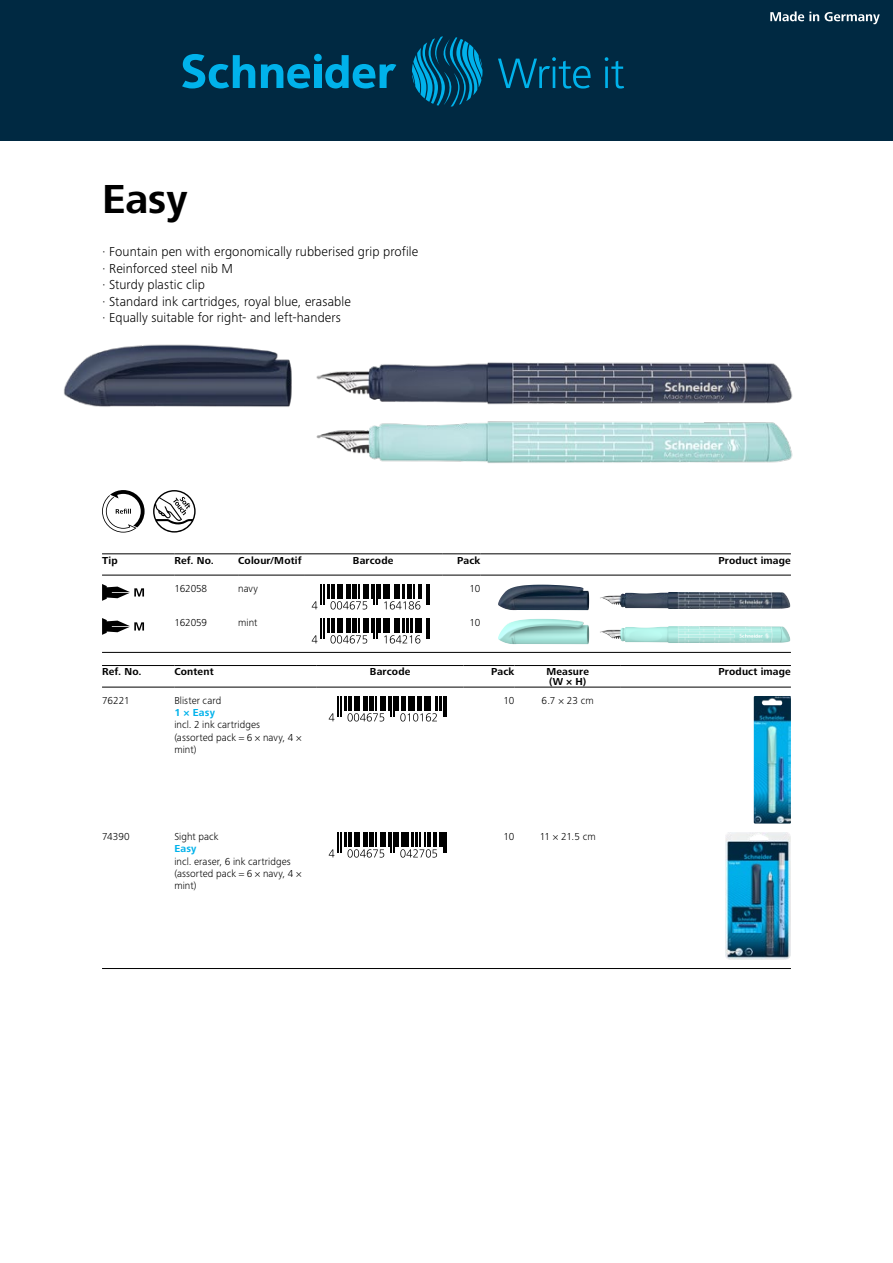
<style>
.page{position:relative;width:893px;height:1263px;background:#fff}
.page>*{position:absolute;margin:0;border:0;box-sizing:border-box;transform-origin:0 0}
.t1{font:700 42px "Frutiger Next LTW1 G";color:#000}
.t2{font:300 13.5px/16.5px "Frutiger Next LTW1 G";letter-spacing:.01em;color:#000}
.t3{font:300 10.5px/12.5px "Frutiger Next LTW1 G";letter-spacing:.005em;color:#000}
.t4{font:700 10.5px/9.8px "Frutiger Next LTW1 G";letter-spacing:.015em;color:#000}
.t5{font:700 10.5px "Frutiger Next LTW1 G";letter-spacing:.02em;color:#00b2eb}
</style>
<div class="page">
<div style="left:0;top:0;width:893px;height:140px;background:#002942"></div>
<svg style="left:770px;top:11px;width:49px;height:10px"></svg>
<svg style="left:825px;top:12px;width:55px;height:12px"></svg>
<svg style="left:182px;top:54px;width:73px;height:34px"></svg>
<div style="left:314px;top:54px;width:8px;height:7px;background:#00b2eb;border-radius:50%"></div>
<div style="left:314px;top:65px;width:7px;height:23px;background:#00b2eb"></div>
<svg style="left:261px;top:64px;width:49px;height:24px"></svg>
<svg style="left:325px;top:55px;width:71px;height:33px"></svg>
<svg style="left:412px;top:36px;width:70px;height:71px"></svg>
<svg style="left:498px;top:57px;width:93px;height:32px"></svg>
<svg style="left:605px;top:57px;width:19px;height:32px"></svg>
<img style="left:64px;top:344px;width:729px;height:119px">
<svg style="left:102px;top:490px;width:43px;height:42px"></svg>
<svg style="left:153px;top:490px;width:43px;height:42px"></svg>
<hr style="left:102px;top:553px;width:72px;height:1px;background:#000">
<hr style="left:102px;top:575px;width:72px;height:1px;background:#000">
<hr style="left:174px;top:553px;width:64px;height:1px;background:#000">
<hr style="left:174px;top:575px;width:64px;height:1px;background:#000">
<hr style="left:238px;top:553px;width:66px;height:1px;background:#000">
<hr style="left:238px;top:575px;width:66px;height:1px;background:#000">
<hr style="left:304px;top:553px;width:138px;height:1px;background:#000">
<hr style="left:304px;top:575px;width:138px;height:1px;background:#000">
<hr style="left:442px;top:553px;width:38px;height:1px;background:#000">
<hr style="left:442px;top:575px;width:38px;height:1px;background:#000">
<hr style="left:480px;top:553px;width:311px;height:1px;background:#000">
<hr style="left:480px;top:575px;width:311px;height:1px;background:#000">
<svg style="left:102px;top:584px;width:42px;height:17px"></svg>
<hr style="left:378px;top:584px;width:3px;height:14px;background:#000">
<hr style="left:426px;top:584px;width:2px;height:21px;background:#000">
<svg style="left:429px;top:584px;width:1px;height:21px"></svg>
<svg style="left:312px;top:584px;width:65px;height:25px"></svg>
<svg style="left:383px;top:584px;width:39px;height:25px"></svg>
<img style="left:498px;top:585px;width:170px;height:25px">
<svg style="left:102px;top:618px;width:42px;height:17px"></svg>
<hr style="left:378px;top:618px;width:3px;height:14px;background:#000">
<hr style="left:426px;top:618px;width:2px;height:21px;background:#000">
<svg style="left:429px;top:618px;width:1px;height:21px"></svg>
<svg style="left:312px;top:618px;width:65px;height:25px"></svg>
<svg style="left:383px;top:618px;width:39px;height:25px"></svg>
<img style="left:498px;top:619px;width:170px;height:25px">
<hr style="left:102px;top:652px;width:689px;height:1px;background:#000">
<hr style="left:102px;top:665px;width:72px;height:1px;background:#000">
<hr style="left:102px;top:687px;width:72px;height:1px;background:#000">
<hr style="left:174px;top:665px;width:143px;height:1px;background:#000">
<hr style="left:174px;top:687px;width:143px;height:1px;background:#000">
<hr style="left:317px;top:665px;width:146px;height:1px;background:#000">
<hr style="left:317px;top:687px;width:146px;height:1px;background:#000">
<hr style="left:463px;top:665px;width:51px;height:1px;background:#000">
<hr style="left:463px;top:687px;width:51px;height:1px;background:#000">
<hr style="left:514px;top:665px;width:107px;height:1px;background:#000">
<hr style="left:514px;top:687px;width:107px;height:1px;background:#000">
<hr style="left:621px;top:665px;width:170px;height:1px;background:#000">
<hr style="left:621px;top:687px;width:170px;height:1px;background:#000">
<hr style="left:395px;top:696px;width:4px;height:14px;background:#000">
<svg style="left:329px;top:696px;width:65px;height:25px"></svg>
<svg style="left:400px;top:696px;width:47px;height:25px"></svg>
<img style="left:754px;top:696px;width:37px;height:127px">
<hr style="left:395px;top:832px;width:4px;height:15px;background:#000">
<hr style="left:439px;top:832px;width:3px;height:15px;background:#000">
<svg style="left:444px;top:832px;width:3px;height:21px"></svg>
<svg style="left:329px;top:832px;width:65px;height:25px"></svg>
<svg style="left:400px;top:832px;width:37px;height:25px"></svg>
<img style="left:725px;top:832px;width:66px;height:127px">
<hr style="left:102px;top:968px;width:689px;height:1px;background:#000">
<h1 class="t1" style="left:102px;top:175px;width:87px">Easy</h1>
<p class="t2" style="left:102px;top:244px;width:318px">· Fountain pen with ergonomically rubberised grip profile · Reinforced steel nib M<br>· Sturdy plastic clip<br>· Standard ink cartridges, royal blue, erasable<br>· Equally suitable for right- and left-handers</p>
<p class="t4" style="left:102px;top:555px;width:17px">Tip</p>
<p class="t4" style="left:174px;top:555px;width:41px">Ref. No.</p>
<p class="t4" style="left:238px;top:555px;width:65px">Colour/Motif</p>
<p class="t4" style="left:353px;top:555px;width:42px">Barcode</p>
<p class="t4" style="left:457px;top:555px;width:25px">Pack</p>
<p class="t4" style="left:718px;top:555px;width:74px">Product image</p>
<p class="t3" style="left:174px;top:582px;width:34px">162058</p>
<p class="t3" style="left:238px;top:582px;width:21px">navy</p>
<p class="t3" style="left:469px;top:582px;width:13px">10</p>
<p class="t3" style="left:174px;top:616px;width:34px">162059</p>
<p class="t3" style="left:238px;top:616px;width:21px">mint</p>
<p class="t3" style="left:469px;top:616px;width:13px">10</p>
<p class="t4" style="left:102px;top:667px;width:41px">Ref. No.</p>
<p class="t4" style="left:174px;top:667px;width:41px">Content</p>
<p class="t4" style="left:370px;top:667px;width:42px">Barcode</p>
<p class="t4" style="left:491px;top:667px;width:25px">Pack</p>
<p class="t4" style="left:546px;top:667px;width:44px">Measure (W × H)</p>
<p class="t4" style="left:718px;top:667px;width:74px">Product image</p>
<p class="t3" style="left:102px;top:694px;width:29px">76221</p>
<p class="t3" style="left:174px;top:694px;width:48px">Blister card</p>
<p class="t5" style="left:174px;top:706px;width:42px">1 × Easy</p>
<p class="t3" style="left:174px;top:719px;width:129px">incl. 2 ink cartridges (assorted pack = 6 × navy, 4 × mint)</p>
<p class="t3" style="left:503px;top:694px;width:13px">10</p>
<p class="t3" style="left:542px;top:694px;width:54px">6.7 × 23 cm</p>
<p class="t3" style="left:102px;top:830px;width:29px">74390</p>
<p class="t3" style="left:174px;top:830px;width:46px">Sight pack</p>
<p class="t5" style="left:174px;top:842px;width:24px">Easy</p>
<p class="t3" style="left:174px;top:855px;width:129px">incl. eraser, 6 ink cartridges (assorted pack = 6 × navy, 4 × mint)</p>
<p class="t3" style="left:503px;top:830px;width:13px">10</p>
<p class="t3" style="left:540px;top:830px;width:58px">11 × 21.5 cm</p>
</div>
